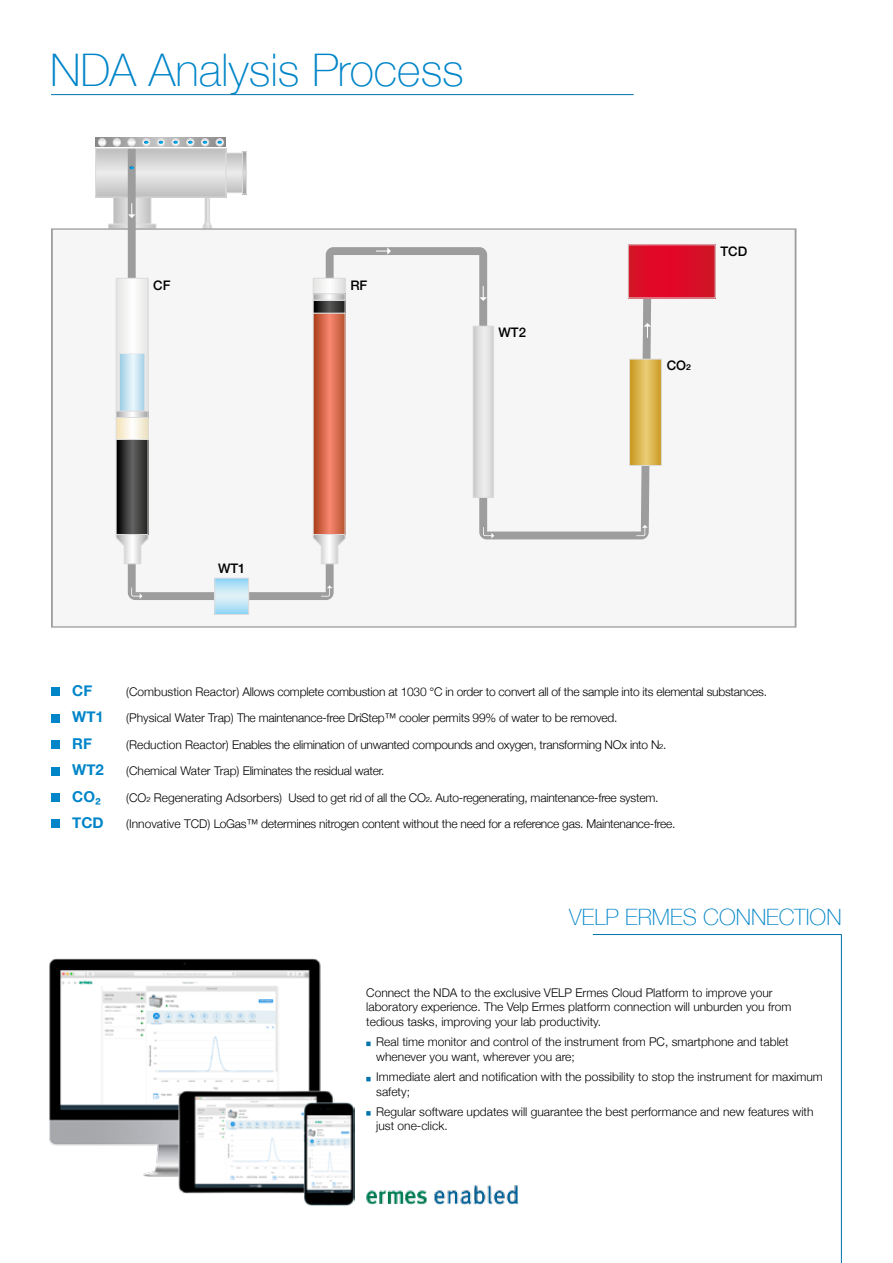
<style>
.page{position:relative;width:893px;height:1263px;background:#fff}
.page>*{position:absolute;margin:0;border:0;box-sizing:border-box;transform-origin:0 0}
.t1{font:100 45px "Helvetica Neue";color:#0085c8}
.t2{font:100 22.5px "Helvetica Neue";color:#0085c8}
.t3{font:700 15px "Helvetica Neue";color:#0085c8}
.t4{font:500 13.2px "Helvetica Neue";color:#000}
.t5{font:300 12px "Helvetica Neue";letter-spacing:-.02em;color:#000}
.t6{font:300 12px/14.4px "Helvetica Neue";color:#000}
</style>
<div class="page">
<hr style="left:51px;top:94px;width:583px;height:1px;background:#0072ac">
<hr style="left:593px;top:934px;width:249px;height:1px;background:#0072ac">
<hr style="left:841px;top:934px;width:1px;height:329px;background:#0072ac">
<img style="left:49px;top:958px;width:272px;height:219px">
<img style="left:178px;top:1063px;width:156px;height:143px">
<img style="left:303px;top:1101px;width:51px;height:104px">
<svg style="left:115px;top:199px;width:13px;height:23px"></svg>
<div style="left:113px;top:197px;width:38px;height:27px;border:1px solid #dddcdd"></div>
<svg style="left:110px;top:226px;width:18px;height:1px"></svg>
<div style="left:108px;top:224px;width:48px;height:5px;border:1px solid #dddcdd"></div>
<svg style="left:97px;top:150px;width:31px;height:45px"></svg>
<div style="left:95px;top:148px;width:131px;height:49px;border:1px solid #dddcdd"></div>
<svg style="left:96px;top:138px;width:130px;height:9px"></svg>
<svg style="left:98px;top:139px;width:8px;height:7px"></svg>
<div style="left:98px;top:138px;width:8px;height:8px;border:1px solid #dddcdd;border-radius:50%"></div>
<div style="left:216px;top:138px;width:8px;height:8px;border:1px solid #dddcdd;border-radius:50%"></div>
<svg style="left:216px;top:139px;width:7px;height:7px"></svg>
<div style="left:157px;top:138px;width:8px;height:8px;border:1px solid #dddcdd;border-radius:50%"></div>
<div style="left:172px;top:138px;width:8px;height:8px;border:1px solid #dddcdd;border-radius:50%"></div>
<div style="left:201px;top:138px;width:8px;height:8px;border:1px solid #dddcdd;border-radius:50%"></div>
<div style="left:186px;top:138px;width:8px;height:8px;border:1px solid #dddcdd;border-radius:50%"></div>
<svg style="left:128px;top:139px;width:7px;height:7px"></svg>
<div style="left:128px;top:138px;width:7px;height:8px;border:1px solid #dddcdd;border-radius:50%"></div>
<div style="left:142px;top:138px;width:8px;height:8px;border:1px solid #dddcdd;border-radius:50%"></div>
<svg style="left:113px;top:139px;width:8px;height:7px"></svg>
<div style="left:113px;top:138px;width:8px;height:8px;border:1px solid #dddcdd;border-radius:50%"></div>
<svg style="left:201px;top:139px;width:8px;height:7px"></svg>
<svg style="left:187px;top:139px;width:7px;height:7px"></svg>
<svg style="left:172px;top:139px;width:7px;height:7px"></svg>
<svg style="left:157px;top:139px;width:8px;height:7px"></svg>
<svg style="left:143px;top:139px;width:7px;height:7px"></svg>
<div style="left:51px;top:228px;width:745px;height:400px;background:#f6f6f6"></div>
<svg style="left:128px;top:149px;width:524px;height:451px;fill:#f6f6f6"></svg>
<svg style="left:631px;top:361px;width:29px;height:103px;background:#dbb44e"></svg>
<div style="left:629px;top:359px;width:33px;height:107px;border:1px solid #dddcdd"></div>
<div style="left:628px;top:245px;width:87px;height:53px;background:linear-gradient(to right,#e00a27,#d60e27)"></div>
<svg style="left:475px;top:328px;width:16px;height:167px;background:#e2e2e2"></svg>
<div style="left:473px;top:326px;width:20px;height:171px;border:1px solid #dddcdd"></div>
<svg style="left:315px;top:302px;width:28px;height:9px"></svg>
<div style="left:313px;top:300px;width:32px;height:13px;border:1px solid #dddcdd"></div>
<svg style="left:313px;top:535px;width:32px;height:29px"></svg>
<svg style="left:315px;top:315px;width:28px;height:218px;background:#d76a4d"></svg>
<div style="left:313px;top:313px;width:32px;height:222px;border:1px solid #dddcdd"></div>
<svg style="left:315px;top:280px;width:28px;height:12px"></svg>
<div style="left:313px;top:278px;width:32px;height:16px;border:1px solid #dddcdd"></div>
<svg style="left:315px;top:296px;width:28px;height:2px"></svg>
<div style="left:313px;top:294px;width:32px;height:6px;border:1px solid #dddcdd"></div>
<svg style="left:116px;top:535px;width:32px;height:29px"></svg>
<svg style="left:118px;top:441px;width:28px;height:92px;background:#3d3d3d"></svg>
<div style="left:116px;top:278px;width:32px;height:134px;background:#f3f3f2"></div>
<div style="left:116px;top:278px;width:32px;height:135px;border:1px solid #dddcdd"></div>
<svg style="left:118px;top:419px;width:28px;height:19px"></svg>
<div style="left:116px;top:417px;width:32px;height:23px;border:1px solid #dddcdd"></div>
<svg style="left:121px;top:355px;width:22px;height:56px"></svg>
<div style="left:119px;top:353px;width:26px;height:60px;border:1px solid #dddcdd"></div>
<svg style="left:217px;top:580px;width:30px;height:33px"></svg>
<div style="left:215px;top:578px;width:34px;height:37px;border:1px solid #dddcdd"></div>
<svg style="left:118px;top:413px;width:28px;height:3px"></svg>
<div style="left:116px;top:411px;width:32px;height:7px;border:1px solid #dddcdd"></div>
<svg style="left:129px;top:166px;width:5px;height:3px"></svg>
<svg style="left:131px;top:588px;width:11px;height:11px"></svg>
<svg style="left:321px;top:585px;width:11px;height:11px"></svg>
<svg style="left:483px;top:527px;width:11px;height:11px"></svg>
<svg style="left:636px;top:525px;width:12px;height:11px"></svg>
<svg style="left:128px;top:203px;width:7px;height:15px"></svg>
<svg style="left:644px;top:323px;width:7px;height:15px"></svg>
<svg style="left:479px;top:286px;width:8px;height:15px"></svg>
<svg style="left:376px;top:247px;width:15px;height:8px"></svg>
<div style="left:51px;top:687px;width:8px;height:9px;background:#0085c8"></div>
<div style="left:51px;top:714px;width:8px;height:9px;background:#0085c8"></div>
<div style="left:51px;top:741px;width:8px;height:8px;background:#0085c8"></div>
<div style="left:51px;top:767px;width:8px;height:9px;background:#0085c8"></div>
<div style="left:51px;top:819px;width:8px;height:9px;background:#0085c8"></div>
<div style="left:51px;top:793px;width:8px;height:9px;background:#0085c8"></div>
<img style="left:366px;top:1185px;width:153px;height:20px">
<svg style="left:366px;top:1041px;width:5px;height:5px"></svg>
<svg style="left:366px;top:1077px;width:5px;height:4px"></svg>
<svg style="left:366px;top:1111px;width:5px;height:4px"></svg>
<h1 class="t1" style="left:50px;top:43px;width:415px">NDA Analysis Process</h1>
<p class="t4" style="left:153px;top:277px;width:19px">CF</p>
<p class="t4" style="left:350px;top:277px;width:19px">RF</p>
<p class="t4" style="left:499px;top:325px;width:29px">WT2</p>
<p class="t4" style="left:218px;top:560px;width:29px">WT1</p>
<p class="t4" style="left:720px;top:243px;width:28px">TCD</p>
<p class="t4" style="left:667px;top:357px;width:26px">CO₂</p>
<p class="t3" style="left:72px;top:681px;width:22px">CF</p>
<p class="t5" style="left:126px;top:684px;width:642px">(Combustion Reactor) Allows complete combustion at 1030 °C in order to convert all of the sample into its elemental substances.</p>
<p class="t3" style="left:72px;top:708px;width:33px">WT1</p>
<p class="t5" style="left:126px;top:711px;width:493px">(Physical Water Trap) The maintenance-free DriStep™ cooler permits 99% of water to be removed.</p>
<p class="t3" style="left:72px;top:734px;width:21px">RF</p>
<p class="t5" style="left:126px;top:737px;width:541px">(Reduction Reactor) Enables the elimination of unwanted compounds and oxygen, transforming NOx into N₂.</p>
<p class="t3" style="left:72px;top:761px;width:33px">WT2</p>
<p class="t5" style="left:126px;top:764px;width:260px">(Chemical Water Trap) Eliminates the residual water.</p>
<p class="t3" style="left:72px;top:787px;width:30px">CO₂</p>
<p class="t5" style="left:126px;top:790px;width:534px">(CO₂ Regenerating Adsorbers) Used to get rid of all the CO₂. Auto-regenerating, maintenance-free system.</p>
<p class="t3" style="left:72px;top:813px;width:33px">TCD</p>
<p class="t5" style="left:126px;top:816px;width:551px">(Innovative TCD) LoGas™ determines nitrogen content without the need for a reference gas. Maintenance-free.</p>
<h2 class="t2" style="left:569px;top:904px;width:274px">VELP ERMES CONNECTION</h2>
<p class="t6" style="left:366px;top:985px;width:427px">Connect the NDA to the exclusive VELP Ermes Cloud Platform to improve your laboratory experience. The Velp Ermes platform connection will unburden you from tedious tasks, improving your lab productivity.</p>
<p class="t6" style="left:376px;top:1034px;width:414px">Real time monitor and control of the instrument from PC, smartphone and tablet whenever you want, wherever you are;</p>
<p class="t6" style="left:376px;top:1069px;width:448px">Immediate alert and notification with the possibility to stop the instrument for maximum safety;</p>
<p class="t6" style="left:376px;top:1104px;width:439px">Regular software updates will guarantee the best performance and new features with just one-click.</p>
</div>
